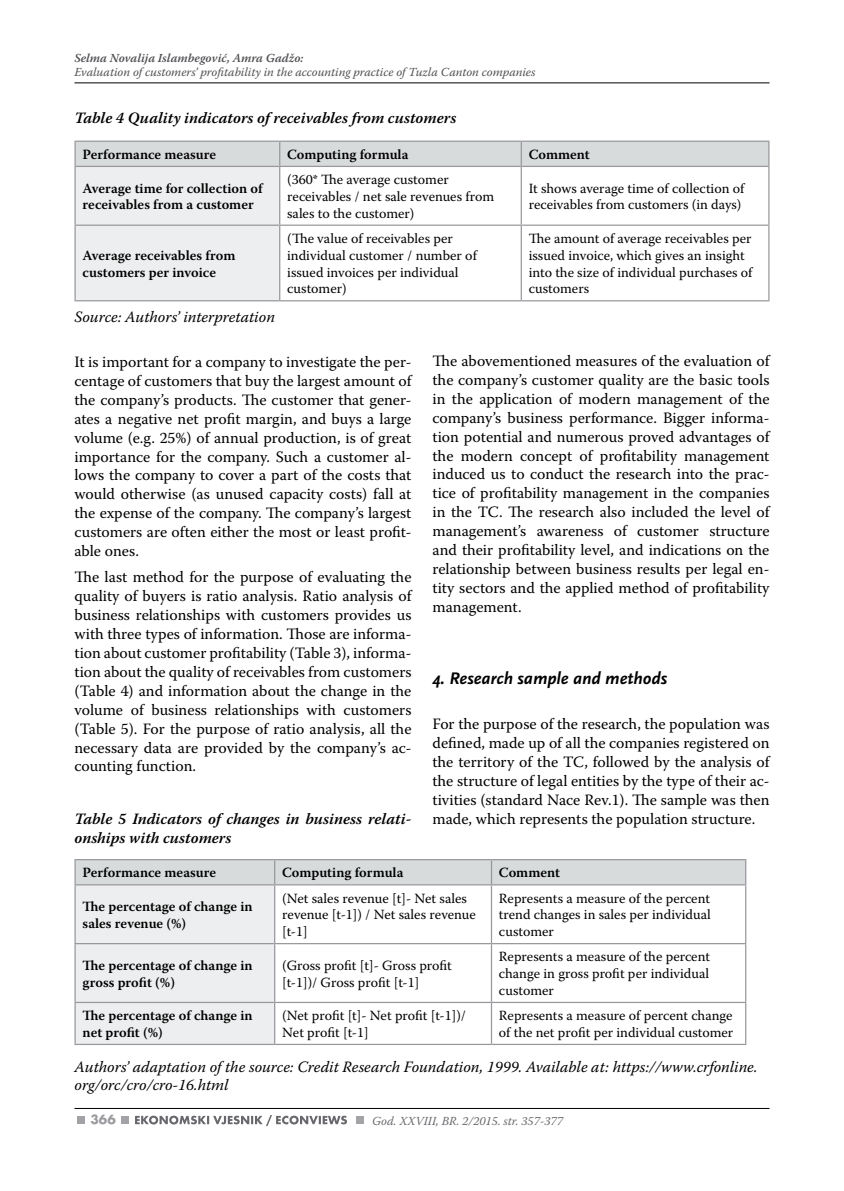
<style>
.page{position:relative;width:844px;height:1191px;background:#fff}
.page>*{position:absolute;margin:0;border:0;box-sizing:border-box;transform-origin:0 0}
.t1{font:italic 700 17.5px "Scala Sans Pro";color:#000}
.t2{font:15.75px/18.9px "Warnock Pro";color:#000;text-align:justify}
.t3{font:italic 15.75px/18.9px "Warnock Pro";color:#000}
.t4{font:italic 600 15.75px/18.9px "Warnock Pro";color:#000}
.t5{font:14px/16.8px "Warnock Pro";color:#000}
.t6{font:600 14px/16.8px "Warnock Pro";color:#000}
.t7{font:700 14px "Futura TOT";color:#9c9ca0}
.t8{font:italic 12.25px "Warnock Pro";color:#504f53}
.t9{font:italic 600 12.25px "Warnock Pro";color:#504f53}
.t10{font:italic 12.25px "Warnock Pro";color:#68676c}
</style>
<div class="page">
<hr style="left:74px;top:83px;width:695px;height:1px;background:#000">
<hr style="left:74px;top:1108px;width:695px;height:1px;background:#000">
<div style="left:121px;top:1115px;width:7px;height:8px;background:#a3a3a7"></div>
<div style="left:356px;top:1115px;width:8px;height:8px;background:#a3a3a7"></div>
<div style="left:77px;top:1115px;width:8px;height:8px;background:#a3a3a7"></div>
<svg style="left:135px;top:1115px;width:212px;height:11px"></svg>
<hr style="left:74px;top:166px;width:206px;height:1px;background:#98989c">
<hr style="left:74px;top:224px;width:206px;height:2px;background:#98989c">
<hr style="left:74px;top:141px;width:206px;height:1px;background:#98989c">
<hr style="left:74px;top:142px;width:2px;height:24px;background:#98989c">
<svg style="left:75px;top:141px;width:694px;height:159px"></svg>
<hr style="left:74px;top:167px;width:2px;height:57px;background:#98989c">
<hr style="left:768px;top:167px;width:1px;height:57px;background:#98989c">
<hr style="left:74px;top:226px;width:2px;height:74px;background:#98989c">
<hr style="left:768px;top:226px;width:1px;height:74px;background:#98989c">
<hr style="left:74px;top:300px;width:206px;height:1px;background:#98989c">
<hr style="left:280px;top:300px;width:241px;height:1px;background:#98989c">
<hr style="left:521px;top:300px;width:248px;height:1px;background:#98989c">
<hr style="left:74px;top:884px;width:200px;height:1px;background:#98989c">
<hr style="left:74px;top:943px;width:200px;height:1px;background:#98989c">
<hr style="left:74px;top:1001px;width:200px;height:2px;background:#98989c">
<hr style="left:74px;top:859px;width:200px;height:1px;background:#98989c">
<hr style="left:74px;top:860px;width:2px;height:24px;background:#98989c">
<svg style="left:75px;top:859px;width:671px;height:184px"></svg>
<hr style="left:74px;top:885px;width:2px;height:58px;background:#98989c">
<hr style="left:745px;top:885px;width:1px;height:58px;background:#98989c">
<hr style="left:74px;top:944px;width:2px;height:57px;background:#98989c">
<hr style="left:745px;top:944px;width:1px;height:57px;background:#98989c">
<hr style="left:74px;top:1003px;width:2px;height:40px;background:#98989c">
<hr style="left:745px;top:1003px;width:1px;height:40px;background:#98989c">
<hr style="left:74px;top:1043px;width:200px;height:2px;background:#98989c">
<hr style="left:274px;top:1043px;width:217px;height:2px;background:#98989c">
<hr style="left:491px;top:1043px;width:255px;height:2px;background:#98989c">
<p class="t9" style="left:74px;top:50px;width:230px">Selma Novalija Islambegović, Amra Gadžo:</p>
<p class="t8" style="left:74px;top:64px;width:462px">Evaluation of customers’ profitability in the accounting practice of Tuzla Canton companies</p>
<p class="t4" style="left:74px;top:108px;width:383px">Table 4 Quality indicators of receivables from customers</p>
<p class="t6" style="left:82px;top:146px;width:135px">Performance measure</p>
<p class="t6" style="left:287px;top:146px;width:123px">Computing formula</p>
<p class="t6" style="left:528px;top:146px;width:63px">Comment</p>
<p class="t6" style="left:82px;top:179px;width:182px">Average time for collection of receivables from a customer</p>
<p class="t5" style="left:287px;top:171px;width:208px">(360* The average customer receivables / net sale revenues from sales to the customer)</p>
<p class="t5" style="left:528px;top:179px;width:217px">It shows average time of collection of receivables from customers (in days)</p>
<p class="t6" style="left:82px;top:246px;width:154px">Average receivables from customers per invoice</p>
<p class="t5" style="left:287px;top:230px;width:191px">(The value of receivables per individual customer / number of issued invoices per individual customer)</p>
<p class="t5" style="left:528px;top:230px;width:225px">The amount of average receivables per issued invoice, which gives an insight into the size of individual purchases of customers</p>
<p class="t3" style="left:74px;top:307px;width:202px">Source: Authors’ interpretation</p>
<p class="t2" style="left:74px;top:352px;width:338px">It is important for a company to investigate the per&shy;centage of customers that buy the largest amount of the company’s products. The customer that gener&shy;ates a negative net profit margin, and buys a large volume (e.g. 25%) of annual production, is of great importance for the company. Such a customer al&shy;lows the company to cover a part of the costs that would otherwise (as unused capacity costs) fall at the expense of the company. The company’s largest customers are often either the most or least profit&shy;able ones.</p>
<p class="t2" style="left:74px;top:567px;width:338px">The last method for the purpose of evaluating the quality of buyers is ratio analysis. Ratio analysis of business relationships with customers provides us with three types of information. Those are informa&shy;tion about customer profitability (Table 3), informa&shy;tion about the quality of receivables from customers (Table 4) and information about the change in the volume of business relationships with customers (Table 5). For the purpose of ratio analysis, all the necessary data are provided by the company’s ac&shy;counting function.</p>
<p class="t4" style="left:74px;top:809px;width:338px">Table 5 Indicators of changes in business relati&shy;onships with customers</p>
<p class="t2" style="left:432px;top:351px;width:338px">The abovementioned measures of the evaluation of the company’s customer quality are the basic tools in the application of modern management of the company’s business performance. Bigger informa&shy;tion potential and numerous proved advantages of the modern concept of profitability management induced us to conduct the research into the prac&shy;tice of profitability management in the companies in the TC. The research also included the level of management’s awareness of customer structure and their profitability level, and indications on the relationship between business results per legal en&shy;tity sectors and the applied method of profitability management.</p>
<p class="t1" style="left:432px;top:668px;width:236px">4. Research sample and methods</p>
<p class="t2" style="left:432px;top:714px;width:338px">For the purpose of the research, the population was defined, made up of all the companies registered on the territory of the TC, followed by the analysis of the structure of legal entities by the type of their ac&shy;tivities (standard Nace Rev.1). The sample was then made, which represents the population structure.</p>
<p class="t6" style="left:82px;top:864px;width:135px">Performance measure</p>
<p class="t6" style="left:282px;top:864px;width:123px">Computing formula</p>
<p class="t6" style="left:499px;top:864px;width:63px">Comment</p>
<p class="t6" style="left:82px;top:897px;width:172px">The percentage of change in sales revenue (%)</p>
<p class="t5" style="left:282px;top:889px;width:195px">(Net sales revenue [t]- Net sales revenue [t-1]) / Net sales revenue [t-1]</p>
<p class="t5" style="left:499px;top:889px;width:213px;text-align:justify">Represents a measure of the percent trend changes in sales per individual customer</p>
<p class="t6" style="left:82px;top:956px;width:172px">The percentage of change in gross profit (%)</p>
<p class="t5" style="left:282px;top:956px;width:171px">(Gross profit [t]- Gross profit [t-1])/ Gross profit [t-1]</p>
<p class="t5" style="left:499px;top:948px;width:212px;text-align:justify">Represents a measure of the percent change in gross profit per individual customer</p>
<p class="t6" style="left:82px;top:1007px;width:172px">The percentage of change in net profit (%)</p>
<p class="t5" style="left:282px;top:1007px;width:185px">(Net profit [t]- Net profit [t-1])/<br>Net profit [t-1]</p>
<p class="t5" style="left:499px;top:1007px;width:236px">Represents a measure of percent change of the net profit per individual customer</p>
<p class="t3" style="left:74px;top:1056px;width:684px">Authors’ adaptation of the source: Credit Research Foundation, 1999. Available at: https://www.crfonline. org/orc/cro/cro-16.html</p>
<p class="t7" style="left:90px;top:1111px;width:27px">366</p>
<p class="t10" style="left:372px;top:1113px;width:192px">God. XXVIII, BR. 2/2015. str. 357-377</p>
</div>
